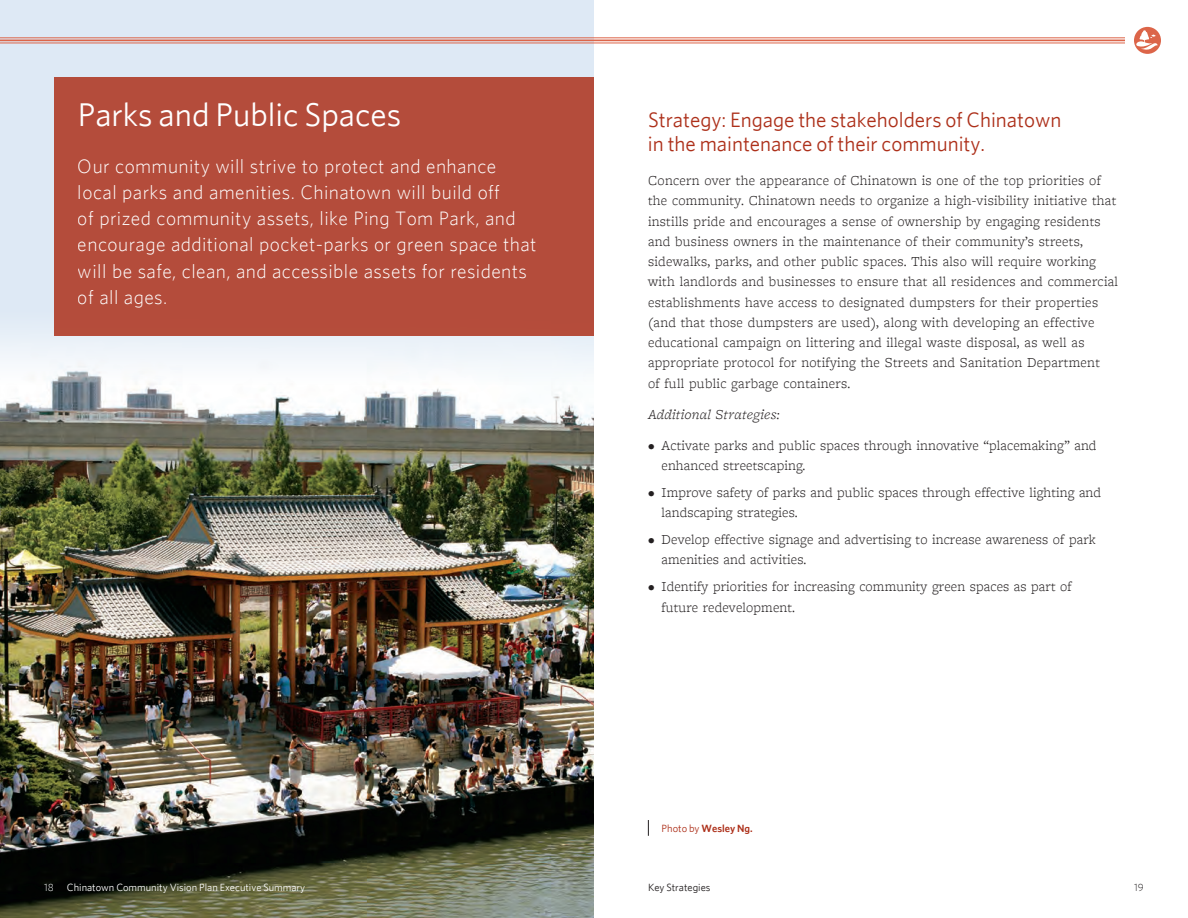
<style>
.page{position:relative;width:1188px;height:918px;background:#fff}
.page>*{position:absolute;margin:0;border:0;box-sizing:border-box;transform-origin:0 0}
.HEADLINE{font:33px "CMAP Sans";color:#fff}
.SUBHEAD{font:21px/24px "CMAP Sans";color:#ad301a}
.t1{font:300 19.5px/26.2px "CMAP Sans";letter-spacing:.02em;color:#fff}
.BODY_COPY_-_9_5_13_5{font:300 14.25px/20.2px "CMAP Serif";letter-spacing:.02em;color:#231f20}
.BODY_COPY_-_9_5_13_5-2{font:italic 300 14.25px "CMAP Serif";letter-spacing:.01em;color:#231f20}
.HEADER_FOOTER{font:10.5px "CMAP Sans";color:#fff}
.PHOTO_CAPTION{font:700 10.5px "CMAP Sans";color:#ad301a}
.HEADER_FOOTER-2{font:10.5px "CMAP Sans";color:#231f20}
.DOCUMENT_TITLE{font:300 10.5px "CMAP Sans";color:#fff}
.DOCUMENT_TITLE-2{font:300 10.5px "CMAP Sans";color:#231f20}
.s1{font-weight:400}
</style>
<div class="page">
<div style="left:0;top:0;width:594px;height:918px;background:#dee9f5"></div>
<img style="left:0;top:336px;width:594px;height:582px">
<div style="left:54px;top:77px;width:540px;height:259px;background:#b44c3b"></div>
<svg style="left:648px;top:820px;width:1px;height:16px"></svg>
<hr style="left:0;top:43px;width:1125px;height:1px;background:#dc6549">
<hr style="left:0;top:40px;width:1125px;height:1px;background:#dc6549">
<hr style="left:0;top:37px;width:1125px;height:1px;background:#dc6549">
<svg style="left:1134px;top:27px;width:27px;height:27px"></svg>
<p class="HEADLINE" style="left:78px;top:95px;width:325px">Parks and Public Spaces</p>
<p class="t1" style="left:78px;top:152px;width:460px">Our community will strive to protect and enhance local parks and amenities. Chinatown will build off<br>of prized community assets, like Ping Tom Park, and encourage additional pocket-parks or green space that will be safe, clean, and accessible assets for residents of all ages.</p>
<p class="SUBHEAD" style="left:648px;top:108px;width:415px">Strategy: Engage the stakeholders of Chinatown in the maintenance of their community.</p>
<p class="BODY_COPY_-_9_5_13_5" style="left:648px;top:171px;width:472px">Concern over the appearance of Chinatown is one of the top priorities of the community. Chinatown needs to organize a high-visibility initiative that instills pride and encourages a sense of ownership by engaging residents and business owners in the maintenance of their community’s streets, sidewalks, parks, and other public spaces. This also will require working with landlords and businesses to ensure that all residences and commercial establishments have access to designated dumpsters for their properties (and that those dumpsters are used), along with developing an effective educational campaign on littering and illegal waste disposal, as well as appropriate protocol for notifying the Streets and Sanitation Department<br>of full public garbage containers.</p>
<p class="BODY_COPY_-_9_5_13_5-2" style="left:648px;top:406px;width:133px">Additional Strategies:</p>
<p class="BODY_COPY_-_9_5_13_5" style="left:662px;top:435px;width:437px;text-indent:-14px">• Activate parks and public spaces through innovative “placemaking” and enhanced streetscaping.</p>
<p class="BODY_COPY_-_9_5_13_5" style="left:662px;top:483px;width:441px;text-indent:-14px">• Improve safety of parks and public spaces through effective lighting and landscaping strategies.</p>
<p class="BODY_COPY_-_9_5_13_5" style="left:662px;top:530px;width:436px;text-indent:-14px">• Develop effective signage and advertising to increase awareness of park amenities and activities.</p>
<p class="BODY_COPY_-_9_5_13_5" style="left:662px;top:577px;width:412px;text-indent:-14px">• Identify priorities for increasing community green spaces as part of future redevelopment.</p>
<p class="PHOTO_CAPTION" style="left:662px;top:822px;width:92px"><span class="s1">Photo by</span> Wesley Ng.</p>
<p class="DOCUMENT_TITLE" style="left:44px;top:881px;width:11px">18</p>
<p class="HEADER_FOOTER" style="left:67px;top:881px;width:240px">Chinatown Community Vision Plan Executive Summary</p>
<p class="HEADER_FOOTER-2" style="left:648px;top:881px;width:64px">Key Strategies</p>
<p class="DOCUMENT_TITLE-2" style="left:1134px;top:881px;width:11px">19</p>
</div>
